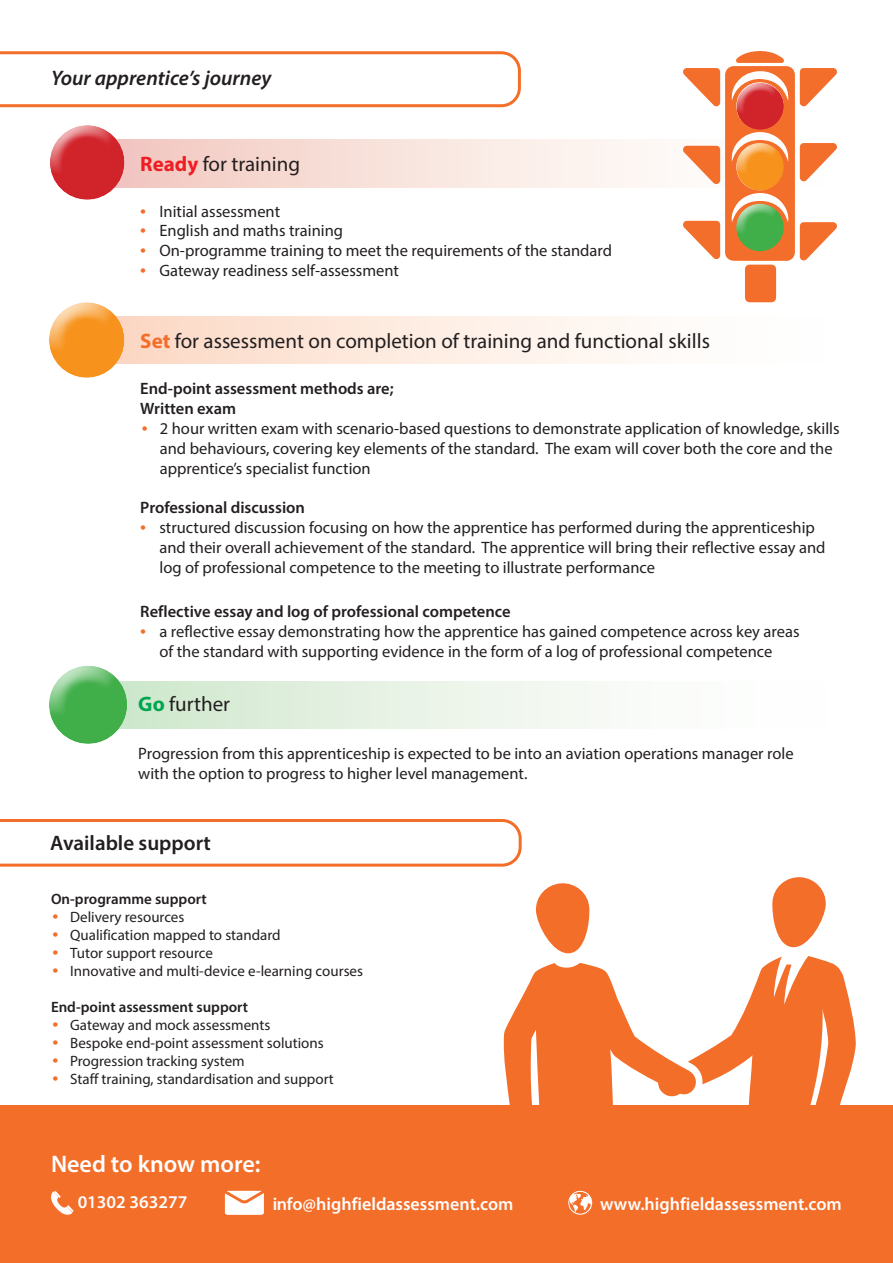
<style>
.page{position:relative;width:893px;height:1263px;background:#fff}
.page>*{position:absolute;margin:0;border:0;box-sizing:border-box;transform-origin:0 0}
.t1{font:600 24px "Myriad Pro";color:#fff}
.t2{font:21px "Myriad Pro";color:#231f20}
.t3{font:italic 600 21px "Myriad Pro";color:#231f20}
.t4{font:600 21px "Myriad Pro";color:#231f20}
.t5{font:600 18px "Myriad Pro";color:#fff}
.t6{font:16.5px/19.8px "Myriad Pro";color:#231f20}
.t7{font:600 16.5px/19.8px "Myriad Pro";color:#231f20}
.t8{font:15px "Myriad Pro";color:#231f20}
.t9{font:600 15px "Myriad Pro";color:#231f20}
.s1{font-weight:700;color:#ee1d23}
.s2{font-size:21px;color:#f36e29}
.s3{font-weight:700;color:#f36e2a}
.s4{font-weight:700;color:#00a54f}
</style>
<div class="page">
<svg style="left:0;top:51px;width:521px;height:56px"></svg>
<svg style="left:126px;top:140px;width:521px;height:47px;background:#f7e1db"></svg>
<div style="left:50px;top:123px;width:76px;height:53px;background:#fff;opacity:.75"></div>
<div style="left:50px;top:136px;width:76px;height:65px;background:#fff;opacity:.75"></div>
<div style="left:88px;top:316px;width:754px;height:48px;background:linear-gradient(to right,#fcd8c4,#fff)"></div>
<div style="left:49px;top:300px;width:78px;height:53px;background:#fff;opacity:.75"></div>
<div style="left:49px;top:313px;width:78px;height:65px;background:#fff;opacity:.75"></div>
<div style="left:86px;top:681px;width:754px;height:47px;background:linear-gradient(to right,#d0e8cd,#fff)"></div>
<div style="left:48px;top:664px;width:81px;height:55px;background:#fff;opacity:.75"></div>
<div style="left:48px;top:676px;width:81px;height:69px;background:#fff;opacity:.75"></div>
<div style="left:0;top:1106px;width:893px;height:157px;background:#f36e29"></div>
<svg style="left:225px;top:1191px;width:39px;height:24px"></svg>
<svg style="left:51px;top:1191px;width:23px;height:24px"></svg>
<svg style="left:568px;top:1191px;width:25px;height:24px"></svg>
<svg style="left:0;top:819px;width:522px;height:48px"></svg>
<svg style="left:503px;top:877px;width:353px;height:229px"></svg>
<svg style="left:683px;top:51px;width:154px;height:251px"></svg>
<p class="t3" style="left:51px;top:64px;width:222px">Your apprentice’s journey</p>
<p class="t2" style="left:140px;top:151px;width:161px"><span class="s1">Ready</span> for training</p>
<p class="t6" style="left:140px;top:201px;width:141px"><span class="s2">•</span> Initial assessment</p>
<p class="t6" style="left:140px;top:221px;width:204px"><span class="s2">•</span> English and maths training</p>
<p class="t6" style="left:140px;top:240px;width:473px"><span class="s2">•</span> On-programme training to meet the requirements of the standard</p>
<p class="t6" style="left:140px;top:260px;width:260px"><span class="s2">•</span> Gateway readiness self-assessment</p>
<p class="t2" style="left:140px;top:328px;width:571px"><span class="s3">Set</span> for assessment on completion of training and functional skills</p>
<p class="t7" style="left:140px;top:378px;width:255px">End-point assessment methods are;<br>Written exam</p>
<p class="t6" style="left:160px;top:418px;width:681px;text-indent:-18px"><span class="s2">•</span> 2 hour written exam with scenario-based questions to demonstrate application of knowledge, skills and behaviours, covering key elements of the standard. The exam will cover both the core and the apprentice’s specialist function</p>
<p class="t7" style="left:140px;top:497px;width:166px">Professional discussion</p>
<p class="t6" style="left:159px;top:517px;width:668px;text-indent:-19px"><span class="s2">•</span> structured discussion focusing on how the apprentice has performed during the apprenticeship and their overall achievement of the standard. The apprentice will bring their reflective essay and log of professional competence to the meeting to illustrate performance</p>
<p class="t7" style="left:140px;top:601px;width:372px">Reflective essay and log of professional competence</p>
<p class="t6" style="left:140px;top:621px;width:661px;text-align:center"><span class="s2">•</span> a reflective essay demonstrating how the apprentice has gained competence across key areas of the standard with supporting evidence in the form of a log of professional competence</p>
<p class="t2" style="left:138px;top:691px;width:93px"><span class="s4">Go</span> further</p>
<p class="t6" style="left:138px;top:743px;width:657px">Progression from this apprenticeship is expected to be into an aviation operations manager role with the option to progress to higher level management.</p>
<p class="t4" style="left:50px;top:830px;width:162px">Available support</p>
<p class="t9" style="left:51px;top:889px;width:157px">On-programme support</p>
<p class="t8" style="left:53px;top:907px;width:133px"><span class="s2">•</span> Delivery resources</p>
<p class="t8" style="left:53px;top:925px;width:230px"><span class="s2">•</span> Qualification mapped to standard</p>
<p class="t8" style="left:53px;top:943px;width:162px"><span class="s2">•</span> Tutor support resource</p>
<p class="t8" style="left:53px;top:961px;width:312px"><span class="s2">•</span> Innovative and multi-device e-learning courses</p>
<p class="t9" style="left:51px;top:997px;width:199px">End-point assessment support</p>
<p class="t8" style="left:53px;top:1015px;width:219px"><span class="s2">•</span> Gateway and mock assessments</p>
<p class="t8" style="left:53px;top:1033px;width:273px"><span class="s2">•</span> Bespoke end-point assessment solutions</p>
<p class="t8" style="left:53px;top:1051px;width:194px"><span class="s2">•</span> Progression tracking system</p>
<p class="t8" style="left:53px;top:1069px;width:283px"><span class="s2">•</span> Staff training, standardisation and support</p>
<h1 class="t1" style="left:51px;top:1148px;width:211px">Need to know more:</h1>
<p class="t5" style="left:78px;top:1190px;width:111px">01302 363277</p>
<p class="t5" style="left:272px;top:1192px;width:243px">info@highfieldassessment.com</p>
<p class="t5" style="left:600px;top:1192px;width:243px">www.highfieldassessment.com</p>
</div>
